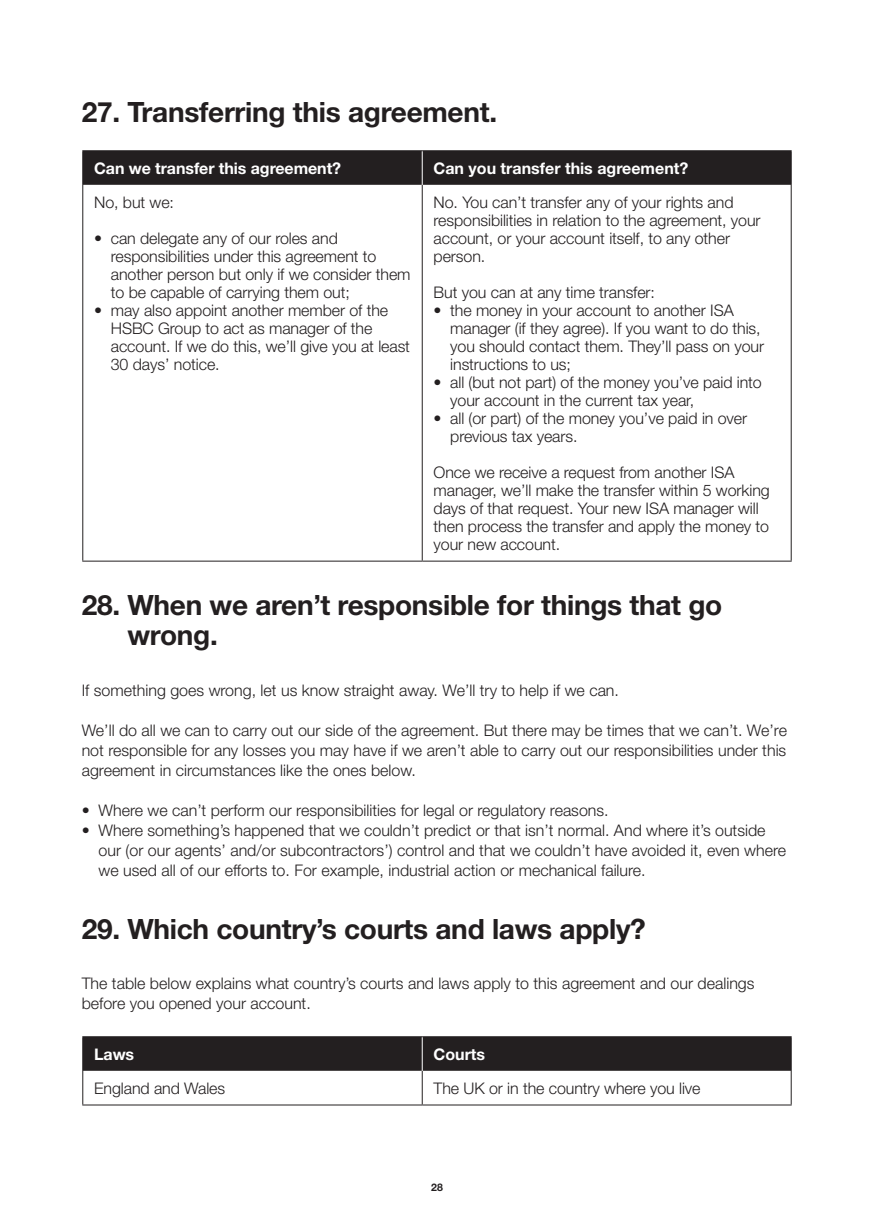
<style>
.page{position:relative;width:874px;height:1225px;background:#fff}
.page>*{position:absolute;margin:0;border:0;box-sizing:border-box;transform-origin:0 0}
.t1{font:700 28px/30px "Helvetica Neue LT Std";letter-spacing:-.01em;color:#231f20}
.t2{font:300 16px/18px "Helvetica Neue LT Std";letter-spacing:-.005em;color:#231f20}
.t3{font:700 16px "Helvetica Neue LT Std";color:#fff}
.t4{font:700 10.4px "Helvetica Neue LT Std";color:#231f20}
</style>
<div class="page">
<div style="left:83px;top:151px;width:707px;height:34px;background:#231f20"></div>
<hr style="left:82px;top:185px;width:1px;height:375px;background:#231f20">
<hr style="left:421px;top:185px;width:1px;height:375px;background:#231f20">
<hr style="left:790px;top:185px;width:1px;height:375px;background:#231f20">
<hr style="left:82px;top:150px;width:340px;height:1px;background:#231f20">
<hr style="left:82px;top:151px;width:1px;height:34px;background:#231f20">
<hr style="left:422px;top:150px;width:369px;height:1px;background:#231f20">
<hr style="left:421px;top:151px;width:1px;height:34px;background:#fff">
<hr style="left:82px;top:560px;width:340px;height:1px;background:#231f20">
<hr style="left:422px;top:560px;width:369px;height:1px;background:#231f20">
<hr style="left:790px;top:151px;width:1px;height:34px;background:#231f20">
<svg style="left:83px;top:1037px;width:707px;height:67px"></svg>
<hr style="left:82px;top:1071px;width:1px;height:33px;background:#231f20">
<hr style="left:421px;top:1071px;width:1px;height:33px;background:#231f20">
<hr style="left:790px;top:1071px;width:1px;height:33px;background:#231f20">
<hr style="left:82px;top:1036px;width:340px;height:1px;background:#231f20">
<hr style="left:82px;top:1037px;width:1px;height:34px;background:#231f20">
<hr style="left:422px;top:1036px;width:369px;height:1px;background:#231f20">
<hr style="left:421px;top:1037px;width:1px;height:34px;background:#fff">
<hr style="left:82px;top:1104px;width:340px;height:1px;background:#231f20">
<hr style="left:422px;top:1104px;width:369px;height:1px;background:#231f20">
<hr style="left:790px;top:1037px;width:1px;height:34px;background:#231f20">
<p class="t1" style="left:82px;top:96px;width:416px">27. Transferring this agreement.</p>
<p class="t3" style="left:94px;top:158px;width:248px">Can we transfer this agreement?</p>
<p class="t3" style="left:433px;top:158px;width:256px">Can you transfer this agreement?</p>
<p class="t2" style="left:94px;top:193px;width:81px">No, but we:</p>
<p class="t2" style="left:111px;top:229px;width:301px;text-indent:-17px">• can delegate any of our roles and responsibilities under this agreement to another person but only if we consider them to be capable of carrying them out;</p>
<p class="t2" style="left:111px;top:301px;width:300px;text-indent:-17px">• may also appoint another member of the HSBC Group to act as manager of the account. If we do this, we’ll give you at least 30 days’ notice.</p>
<p class="t2" style="left:433px;top:193px;width:328px">No. You can’t transfer any of your rights and responsibilities in relation to the agreement, your account, or your account itself, to any other person.</p>
<p class="t2" style="left:433px;top:283px;width:223px">But you can at any time transfer:</p>
<p class="t2" style="left:450px;top:301px;width:315px;text-indent:-17px">• the money in your account to another ISA manager (if they agree). If you want to do this, you should contact them. They’ll pass on your instructions to us;</p>
<p class="t2" style="left:450px;top:373px;width:313px;text-indent:-17px">• all (but not part) of the money you’ve paid into your account in the current tax year,</p>
<p class="t2" style="left:450px;top:409px;width:298px;text-indent:-17px">• all (or part) of the money you’ve paid in over previous tax years.</p>
<p class="t2" style="left:433px;top:463px;width:337px">Once we receive a request from another ISA manager, we’ll make the transfer within 5 working days of that request. Your new ISA manager will then process the transfer and apply the money to your new account.</p>
<p class="t1" style="left:127px;top:590px;width:596px;text-indent:-46px">28. When we aren’t responsible for things that go wrong.</p>
<p class="t2" style="left:82px;top:680px;width:538px">If something goes wrong, let us know straight away. We’ll try to help if we can.</p>
<p class="t2" style="left:82px;top:719px;width:706px;line-height:20px;text-align:justify">We’ll do all we can to carry out our side of the agreement. But there may be times that we can’t. We’re not responsible for any losses you may have if we aren’t able to carry out our responsibilities under this agreement in circumstances like the ones below.</p>
<p class="t2" style="left:82px;top:800px;width:528px">• Where we can’t perform our responsibilities for legal or regulatory reasons.</p>
<p class="t2" style="left:99px;top:819px;width:688px;line-height:20px;text-indent:-17px">• Where something’s happened that we couldn’t predict or that isn’t normal. And where it’s outside our (or our agents’ and/or subcontractors’) control and that we couldn’t have avoided it, even where we used all of our efforts to. For example, industrial action or mechanical failure.</p>
<p class="t1" style="left:82px;top:913px;width:565px">29. Which country’s courts and laws apply?</p>
<p class="t2" style="left:82px;top:973px;width:674px;line-height:20px">The table below explains what country’s courts and laws apply to this agreement and our dealings before you opened your account.</p>
<p class="t3" style="left:94px;top:1044px;width:42px">Laws</p>
<p class="t3" style="left:433px;top:1044px;width:53px">Courts</p>
<p class="t2" style="left:94px;top:1078px;width:132px">England and Wales</p>
<p class="t2" style="left:433px;top:1078px;width:268px">The UK or in the country where you live</p>
<p class="t4" style="left:431px;top:1180px;width:13px">28</p>
</div>
